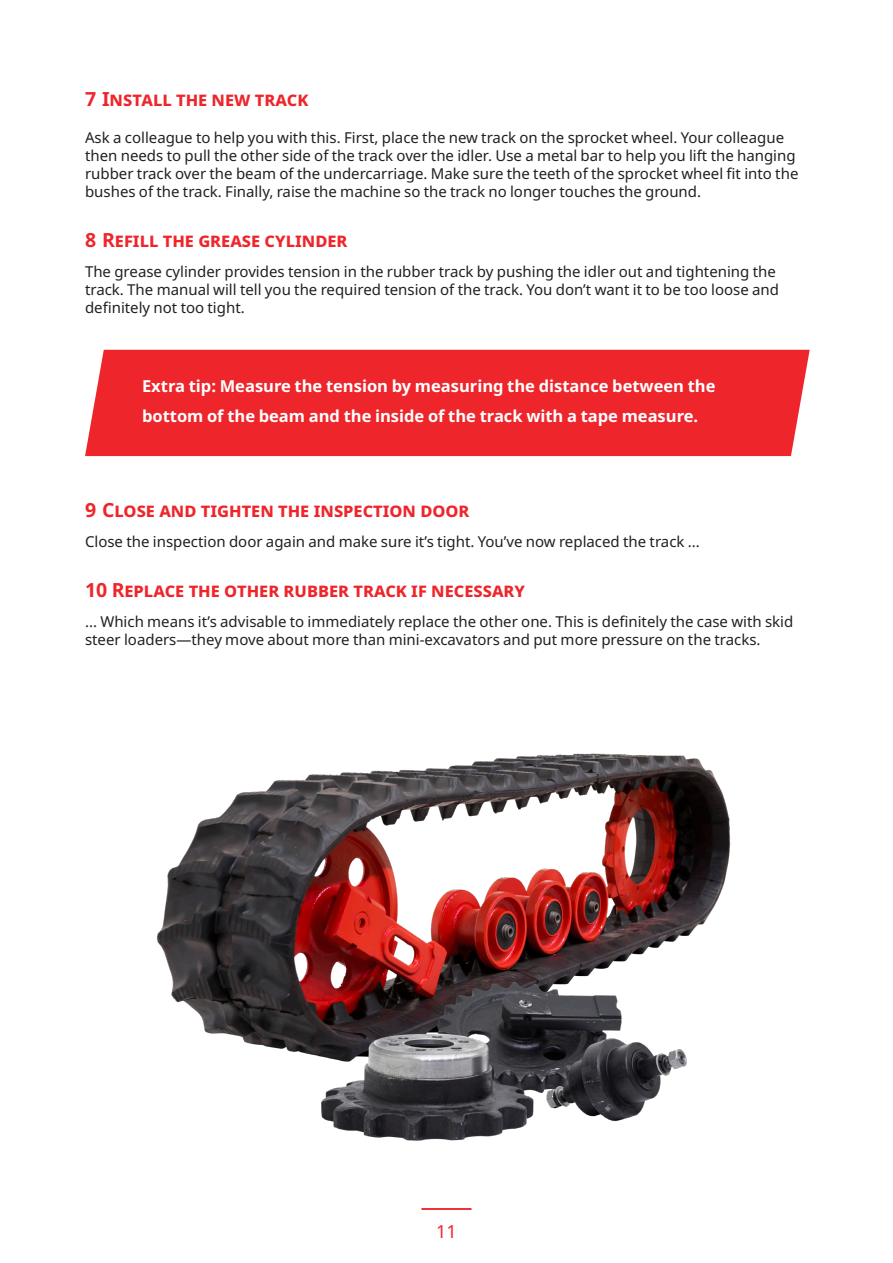
<style>
.page{position:relative;width:893px;height:1263px;background:#fff}
.page>*{position:absolute;margin:0;border:0;box-sizing:border-box;transform-origin:0 0}
.Numbering{font:700 19.5px "Noto Sans";color:#ee262c}
.t1{font:18px "Noto Sans";color:#ee262c}
.Tips{font:700 16.5px "Noto Sans";color:#fff}
.Body_Tekst{font:15px/18px "Noto Sans";color:#231f20}
.Numbering-2{font:15px/18px "Noto Sans";color:#231f20}
</style>
<div class="page">
<hr style="left:422px;top:1208px;width:49px;height:2px;background:#ee262c">
<div style="left:85px;top:350px;width:725px;height:106px;background:#ee262c"></div>
<img style="left:157px;top:753px;width:574px;height:388px">
<p class="Numbering" style="left:85px;top:85px;width:225px">7 Install the new track</p>
<p class="Numbering-2" style="left:85px;top:129px;width:715px">Ask a colleague to help you with this. First, place the new track on the sprocket wheel. Your colleague then needs to pull the other side of the track over the idler. Use a metal bar to help you lift the hanging rubber track over the beam of the undercarriage. Make sure the teeth of the sprocket wheel fit into the bushes of the track. Finally, raise the machine so the track no longer touches the ground.</p>
<p class="Numbering" style="left:85px;top:226px;width:262px">8 Refill the grease cylinder</p>
<p class="Body_Tekst" style="left:85px;top:263px;width:695px">The grease cylinder provides tension in the rubber track by pushing the idler out and tightening the track. The manual will tell you the required tension of the track. You don’t want it to be too loose and definitely not too tight.</p>
<p class="Tips" style="left:142px;top:375px;width:575px">Extra tip: Measure the tension by measuring the distance between the</p>
<p class="Tips" style="left:142px;top:405px;width:558px">bottom of the beam and the inside of the track with a tape measure.</p>
<p class="Numbering" style="left:85px;top:496px;width:384px">9 Close and tighten the inspection door</p>
<p class="Body_Tekst" style="left:85px;top:533px;width:616px">Close the inspection door again and make sure it’s tight. You’ve now replaced the track ...</p>
<p class="Numbering" style="left:85px;top:576px;width:442px">10 Replace the other rubber track if necessary</p>
<p class="Body_Tekst" style="left:85px;top:613px;width:710px">... Which means it’s advisable to immediately replace the other one. This is definitely the case with skid steer loaders—they move about more than mini-excavators and put more pressure on the tracks.</p>
<p class="t1" style="left:436px;top:1219px;width:22px">11</p>
</div>
